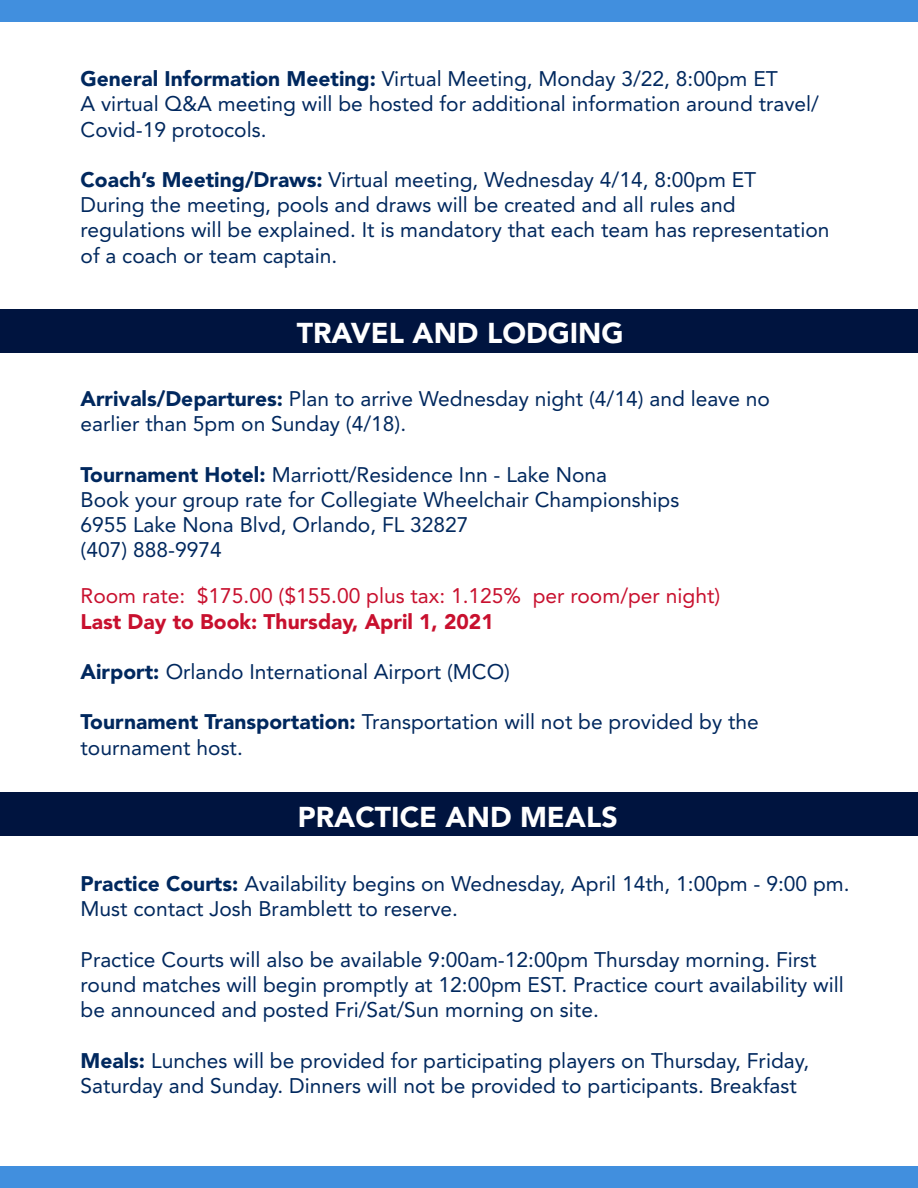
<style>
.page{position:relative;width:918px;height:1188px;background:#fff}
.page>*{position:absolute;margin:0;border:0;box-sizing:border-box;transform-origin:0 0}
.t1{font:900 28.5px "Avenir";color:#fff}
.t2{font:21px/25.2px "Avenir";color:#00285e}
.t3{font:21px "Avenir";color:#c8102e}
.t4{font:900 21px "Avenir";color:#c8102e}
.s1{font-weight:900}
</style>
<div class="page">
<div style="left:0;top:1166px;width:918px;height:22px;background:#418fde"></div>
<div style="left:0;top:0;width:918px;height:22px;background:#418fde"></div>
<div style="left:0;top:309px;width:918px;height:44px;background:#00143f"></div>
<div style="left:0;top:792px;width:918px;height:44px;background:#00143f"></div>
<p class="t2" style="left:81px;top:66px;width:740px"><span class="s1">General Information Meeting:</span> Virtual Meeting, Monday 3/22, 8:00pm ET<br>A virtual Q&amp;A meeting will be hosted for additional information around travel/<br>Covid-19 protocols.</p>
<p class="t2" style="left:81px;top:167px;width:750px"><span class="s1">Coach’s Meeting/Draws:</span> Virtual meeting, Wednesday 4/14, 8:00pm ET<br>During the meeting, pools and draws will be created and all rules and regulations will be explained. It is mandatory that each team has representation of a coach or team captain.</p>
<h1 class="t1" style="left:297px;top:316px;width:329px">TRAVEL AND LODGING</h1>
<p class="t2" style="left:81px;top:386px;width:691px"><span class="s1">Arrivals/Departures:</span> Plan to arrive Wednesday night (4/14) and leave no earlier than 5pm on Sunday (4/18).</p>
<p class="t2" style="left:81px;top:462px;width:600px"><span class="s1">Tournament Hotel:</span> Marriott/Residence Inn - Lake Nona<br>Book your group rate for Collegiate Wheelchair Championships 6955 Lake Nona Blvd, Orlando, FL 32827<br>(407) 888-9974</p>
<p class="t3" style="left:81px;top:584px;width:641px">Room rate: $175.00 ($155.00 plus tax: 1.125% per room/per night)</p>
<p class="t4" style="left:81px;top:609px;width:415px">Last Day to Book: Thursday, April 1, 2021</p>
<p class="t2" style="left:81px;top:659px;width:431px"><span class="s1">Airport:</span> Orlando International Airport (MCO)</p>
<p class="t2" style="left:81px;top:710px;width:680px"><span class="s1">Tournament Transportation:</span> Transportation will not be provided by the tournament host.</p>
<h1 class="t1" style="left:298px;top:799px;width:321px">PRACTICE AND MEALS</h1>
<p class="t2" style="left:81px;top:871px;width:771px"><span class="s1">Practice Courts:</span> Availability begins on Wednesday, April 14th, 1:00pm - 9:00 pm.<br>Must contact Josh Bramblett to reserve.</p>
<p class="t2" style="left:81px;top:947px;width:765px">Practice Courts will also be available 9:00am-12:00pm Thursday morning. First round matches will begin promptly at 12:00pm EST. Practice court availability will be announced and posted Fri/Sat/Sun morning on site.</p>
<p class="t2" style="left:81px;top:1048px;width:730px"><span class="s1">Meals:</span> Lunches will be provided for participating players on Thursday, Friday,<br>Saturday and Sunday. Dinners will not be provided to participants. Breakfast</p>
</div>
